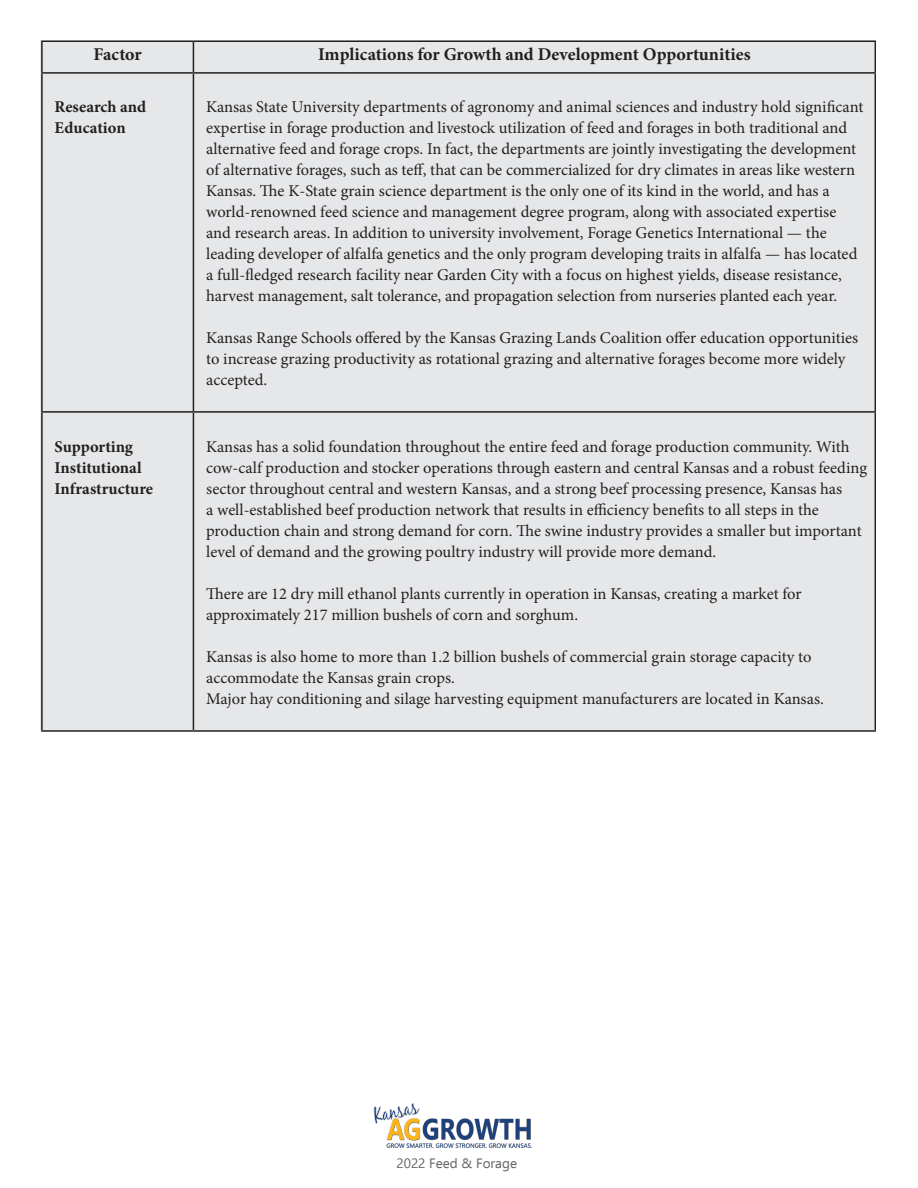
<style>
.page{position:relative;width:918px;height:1188px;background:#fff}
.page>*{position:absolute;margin:0;border:0;box-sizing:border-box;transform-origin:0 0}
.t1{font:700 18px "Minion Pro";letter-spacing:-.005em;color:#231f20}
.t2{font:16.5px/21px "Minion Pro";letter-spacing:-.005em;color:#231f20}
.t3{font:700 16.5px "Minion Pro";letter-spacing:-.005em;color:#231f20}
.t4{font:13.5px "Ebrima";color:#636366}
</style>
<div class="page">
<div style="left:41px;top:41px;width:833px;height:690px;background:#e6e7e9"></div>
<hr style="left:41px;top:40px;width:152px;height:2px;background:#231f20">
<hr style="left:41px;top:42px;width:2px;height:30px;background:#231f20">
<hr style="left:193px;top:40px;width:683px;height:2px;background:#231f20">
<hr style="left:193px;top:42px;width:1px;height:30px;background:#231f20">
<hr style="left:874px;top:42px;width:2px;height:30px;background:#231f20">
<hr style="left:41px;top:72px;width:152px;height:2px;background:#231f20">
<hr style="left:41px;top:74px;width:2px;height:337px;background:#231f20">
<hr style="left:193px;top:72px;width:683px;height:2px;background:#231f20">
<hr style="left:193px;top:74px;width:1px;height:337px;background:#231f20">
<hr style="left:874px;top:74px;width:2px;height:337px;background:#231f20">
<hr style="left:41px;top:411px;width:152px;height:2px;background:#231f20">
<hr style="left:41px;top:413px;width:2px;height:317px;background:#231f20">
<hr style="left:193px;top:411px;width:683px;height:2px;background:#231f20">
<hr style="left:193px;top:413px;width:1px;height:317px;background:#231f20">
<hr style="left:874px;top:413px;width:2px;height:317px;background:#231f20">
<hr style="left:41px;top:730px;width:152px;height:2px;background:#231f20">
<hr style="left:193px;top:730px;width:683px;height:2px;background:#231f20">
<img style="left:373px;top:1103px;width:159px;height:45px">
<p class="t1" style="left:94px;top:42px;width:50px">Factor</p>
<p class="t1" style="left:318px;top:42px;width:434px">Implications for Growth and Development Opportunities</p>
<p class="t3" style="left:55px;top:95px;width:93px">Research and</p>
<p class="t3" style="left:55px;top:116px;width:73px">Education</p>
<p class="t2" style="left:206px;top:96px;width:659px">Kansas State University departments of agronomy and animal sciences and industry hold significant expertise in forage production and livestock utilization of feed and forages in both traditional and alternative feed and forage crops. In fact, the departments are jointly investigating the development of alternative forages, such as teff, that can be commercialized for dry climates in areas like western Kansas. The K-State grain science department is the only one of its kind in the world, and has a world-renowned feed science and management degree program, along with associated expertise</p>
<p class="t2" style="left:206px;top:222px;width:653px">and research areas. In addition to university involvement, Forage Genetics International — the leading developer of alfalfa genetics and the only program developing traits in alfalfa — has located a full-fledged research facility near Garden City with a focus on highest yields, disease resistance, harvest management, salt tolerance, and propagation selection from nurseries planted each year.</p>
<p class="t2" style="left:206px;top:327px;width:654px">Kansas Range Schools offered by the Kansas Grazing Lands Coalition offer education opportunities to increase grazing productivity as rotational grazing and alternative forages become more widely accepted.</p>
<p class="t3" style="left:55px;top:435px;width:80px">Supporting</p>
<p class="t3" style="left:55px;top:456px;width:88px">Institutional</p>
<p class="t3" style="left:55px;top:477px;width:100px">Infrastructure</p>
<p class="t2" style="left:206px;top:436px;width:662px">Kansas has a solid foundation throughout the entire feed and forage production community. With cow-calf production and stocker operations through eastern and central Kansas and a robust feeding sector throughout central and western Kansas, and a strong beef processing presence, Kansas has<br>a well-established beef production network that results in efficiency benefits to all steps in the production chain and strong demand for corn. The swine industry provides a smaller but important level of demand and the growing poultry industry will provide more demand.</p>
<p class="t2" style="left:206px;top:583px;width:597px">There are 12 dry mill ethanol plants currently in operation in Kansas, creating a market for approximately 217 million bushels of corn and sorghum.</p>
<p class="t2" style="left:206px;top:646px;width:607px">Kansas is also home to more than 1.2 billion bushels of commercial grain storage capacity to accommodate the Kansas grain crops.</p>
<p class="t2" style="left:206px;top:688px;width:619px">Major hay conditioning and silage harvesting equipment manufacturers are located in Kansas.</p>
<p class="t4" style="left:396px;top:1153px;width:122px">2022 Feed &amp; Forage</p>
</div>
